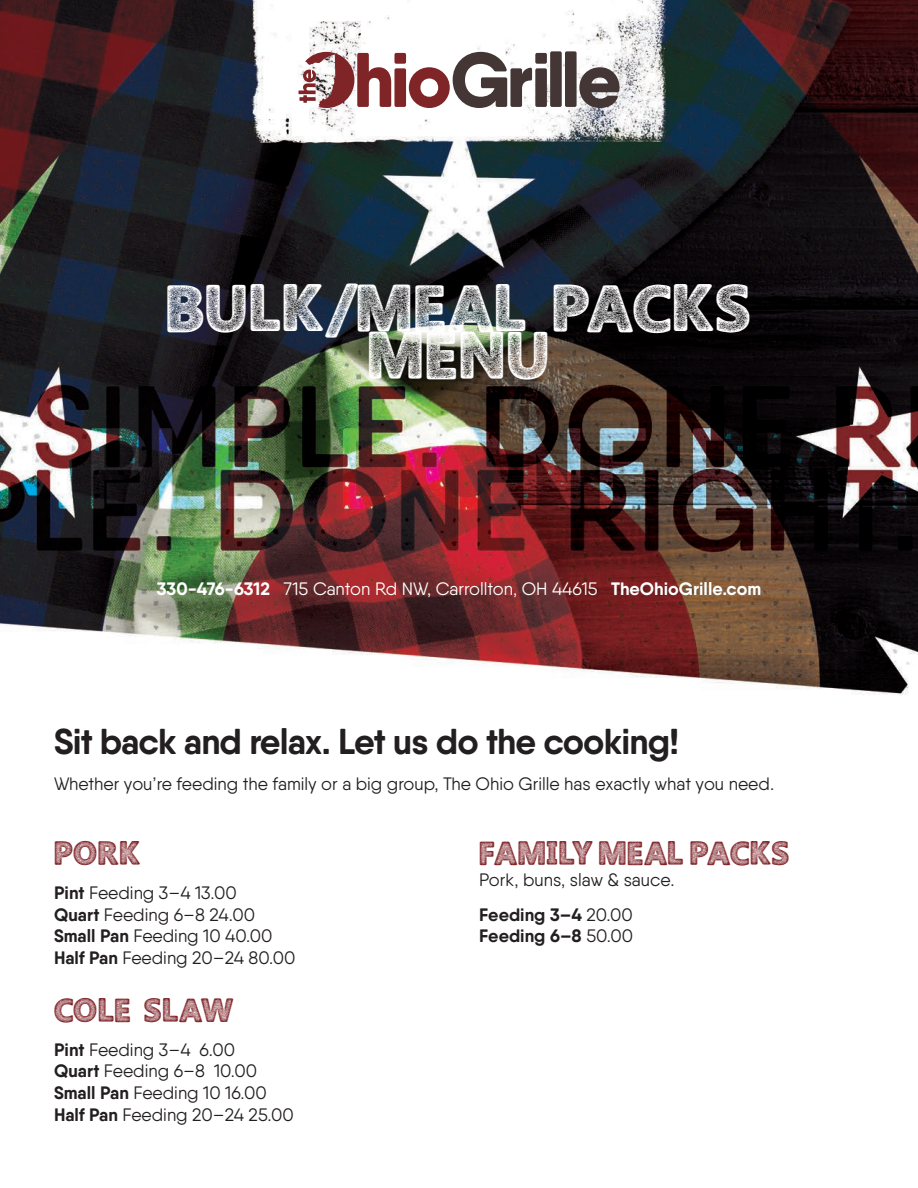
<style>
.page{position:relative;width:918px;height:1188px;background:#fff}
.page>*{position:absolute;margin:0;border:0;box-sizing:border-box;transform-origin:0 0}
.t1{font:700 36px "Qanelas Soft";letter-spacing:-.025em;color:#231f20}
.t2{font:36px/46.5px "Amoky Halftone Typeface";letter-spacing:.01em;color:#fff;text-align:center}
.t3{font:18px/21.6px "Qanelas Soft";color:#231f20}
.t4{font:18px "Qanelas Soft";color:#fff}
.t5{font:18px "Amoky Halftone Typeface";color:#7e2227}
.t6{font:700 18px "Qanelas Soft";color:#231f20}
.s1{font-weight:700}
.s2{font-weight:400}
</style>
<div class="page">
<img style="left:0;top:0;width:918px;height:695px">
<svg style="left:299px;top:52px;width:248px;height:56px"></svg>
<div style="left:550px;top:51px;width:12px;height:56px;background:#433635;border-radius:2px"></div>
<div style="left:565px;top:51px;width:12px;height:56px;background:#433635;border-radius:2px"></div>
<svg style="left:579px;top:67px;width:40px;height:41px;background:#78706f"></svg>
<h1 class="t2" style="left:166px;top:295px;width:588px">BULK/MEAL PACKS<br>MENU</h1>
<p class="t4" style="left:157px;top:578px;width:606px"><span class="s1">330-476-6312</span> 715 Canton Rd NW, Carrollton, OH 44615 <span class="s1">TheOhioGrille.com</span></p>
<h1 class="t1" style="left:54px;top:719px;width:627px">Sit back and relax. Let us do the cooking!</h1>
<p class="t3" style="left:54px;top:773px;width:722px">Whether you’re feeding the family or a big group, The Ohio Grille has exactly what you need.</p>
<p class="t5" style="left:54px;top:847px;width:88px">PORK</p>
<p class="t3" style="left:54px;top:882px;width:243px"><span class="s1">Pint</span> Feeding 3–4 13.00<br><span class="s1">Quart</span> Feeding 6–8 24.00<br><span class="s1">Small Pan</span> Feeding 10 40.00<br><span class="s1">Half Pan</span> Feeding 20–24 80.00</p>
<p class="t5" style="left:54px;top:1004px;width:181px">COLE SLAW</p>
<p class="t3" style="left:54px;top:1039px;width:241px"><span class="s1">Pint</span> Feeding 3–4 6.00<br><span class="s1">Quart</span> Feeding 6–8 10.00<br><span class="s1">Small Pan</span> Feeding 10 16.00<br><span class="s1">Half Pan</span> Feeding 20–24 25.00</p>
<p class="t5" style="left:479px;top:847px;width:312px">FAMILY MEAL PACKS</p>
<p class="t3" style="left:479px;top:862px;width:197px;line-height:35.1px">Pork, buns, slaw &amp; sauce.<br><span class="s1">Feeding 3–4</span> 20.00</p>
<p class="t6" style="left:479px;top:925px;width:155px">Feeding 6–8 <span class="s2">50.00</span></p>
</div>
